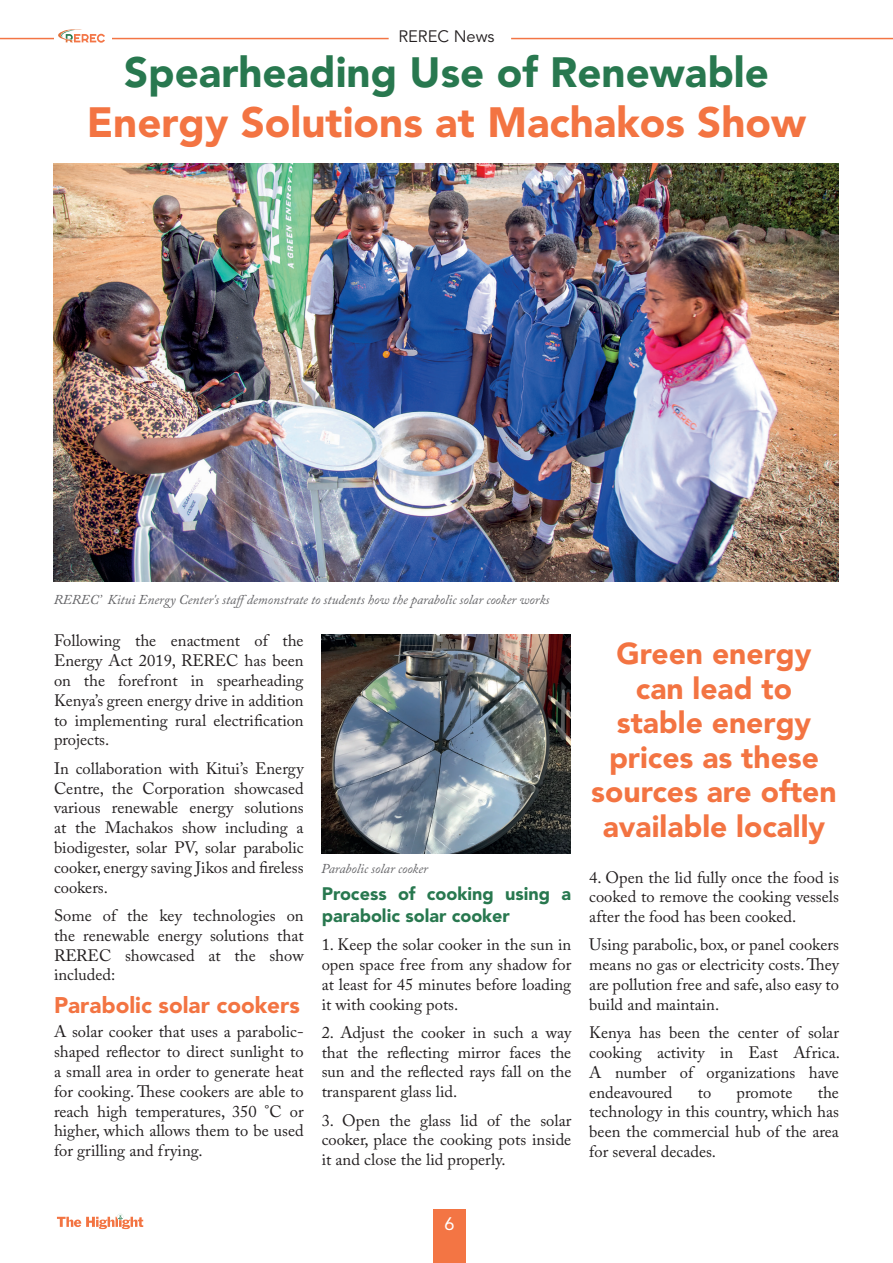
<style>
.page{position:relative;width:893px;height:1263px;background:#fff}
.page>*{position:absolute;margin:0;border:0;box-sizing:border-box;transform-origin:0 0}
.t1{font:900 42px "Avenir LT Std";color:#f37442}
.t2{font:900 42px "Avenir LT Std";color:#28784f}
.t3{font:900 30px/34.5px "Avenir LT Std";color:#f37442;text-align:center}
.t4{font:900 22.5px "Avenir LT Std";color:#f37442}
.t5{font:900 18px/21.6px "Avenir LT Std";color:#28784f}
.t6{font:18px "Avenir LT Std";color:#fff}
.t7{font:16.5px/19.8px "Adobe Caslon Pro";color:#231f20;text-align:justify}
.t8{font:16.5px "Avenir LT Std";color:#231f20}
.t9{font:italic 13.5px "Adobe Caslon Pro";color:#636366}
</style>
<div class="page">
<div style="left:433px;top:1209px;width:33px;height:54px;background:#f37544"></div>
<svg style="left:57px;top:1214px;width:86px;height:15px"></svg>
<hr style="left:511px;top:38px;width:382px;height:1px;background:#f37544">
<hr style="left:0;top:38px;width:389px;height:1px;background:#f37544">
<div style="left:54px;top:27px;width:57px;height:24px;background:#fff"></div>
<svg style="left:58px;top:29px;width:47px;height:14px"></svg>
<img style="left:54px;top:164px;width:785px;height:418px">
<img style="left:321px;top:634px;width:250px;height:220px">
<p class="t8" style="left:398px;top:26px;width:98px">REREC News</p>
<h1 class="t2" style="left:124px;top:47px;width:646px">Spearheading Use of Renewable</h1>
<h1 class="t1" style="left:87px;top:97px;width:721px">Energy Solutions at Machakos Show</h1>
<p class="t9" style="left:54px;top:592px;width:497px">REREC’ Kitui Energy Center's staffdemonstrate to students how the parabolic solar cooker works</p>
<p class="t7" style="left:54px;top:631px;width:251px">Following the enactment of the Energy Act 2019, REREC has been on the forefront in spearheading Kenya’s green energy drive in addition to implementing rural electrification projects.</p>
<p class="t7" style="left:54px;top:758px;width:251px">In collaboration with Kitui’s Energy Centre, the Corporation showcased various renewable energy solutions at the Machakos show including a biodigester, solar PV, solar parabolic cooker, energy saving Jikos and fireless cookers.</p>
<p class="t7" style="left:54px;top:905px;width:251px">Some of the key technologies on the renewable energy solutions that REREC showcased at the show included:</p>
<h3 class="t4" style="left:54px;top:992px;width:247px">Parabolic solar cookers</h3>
<p class="t7" style="left:54px;top:1022px;width:251px">A solar cooker that uses a parabolic&shy;shaped reflector to direct sunlight to a small area in order to generate heat for cooking. These cookers are able to reach high temperatures, 350 °C or higher, which allows them to be used for grilling and frying.</p>
<p class="t9" style="left:321px;top:860px;width:108px">Parabolic solar cooker</p>
<p class="t5" style="left:322px;top:883px;width:251px">Process of cooking using a parabolic solar cooker</p>
<p class="t7" style="left:322px;top:934px;width:251px">1. Keep the solar cooker in the sun in open space free from any shadow for at least for 45 minutes before loading it with cooking pots.</p>
<p class="t7" style="left:322px;top:1022px;width:251px">2. Adjust the cooker in such a way that the reflecting mirror faces the sun and the reflected rays fall on the transparent glass lid.</p>
<p class="t7" style="left:322px;top:1110px;width:251px">3. Open the glass lid of the solar cooker, place the cooking pots inside it and close the lid properly.</p>
<h2 class="t3" style="left:591px;top:637px;width:247px">Green energy can lead to stable energy prices as these sources are often available locally</h2>
<p class="t7" style="left:589px;top:867px;width:251px">4. Open the lid fully once the food is cooked to remove the cooking vessels after the food has been cooked.</p>
<p class="t7" style="left:589px;top:935px;width:251px">Using parabolic, box, or panel cookers means no gas or electricity costs. They are pollution free and safe, also easy to build and maintain.</p>
<p class="t7" style="left:589px;top:1022px;width:252px">Kenya has been the center of solar cooking activity in East Africa.<br>A number of organizations have endeavoured</p>
<p class="t7" style="left:589px;top:1082px;width:251px;text-indent:228px">the technology in this country, which has been the commercial hub of the area for several decades.</p>
<p class="t7" style="left:698px;top:1082px;width:15px">to</p>
<p class="t7" style="left:737px;top:1082px;width:57px">promote</p>
<p class="t6" style="left:444px;top:1213px;width:12px">6</p>
</div>
